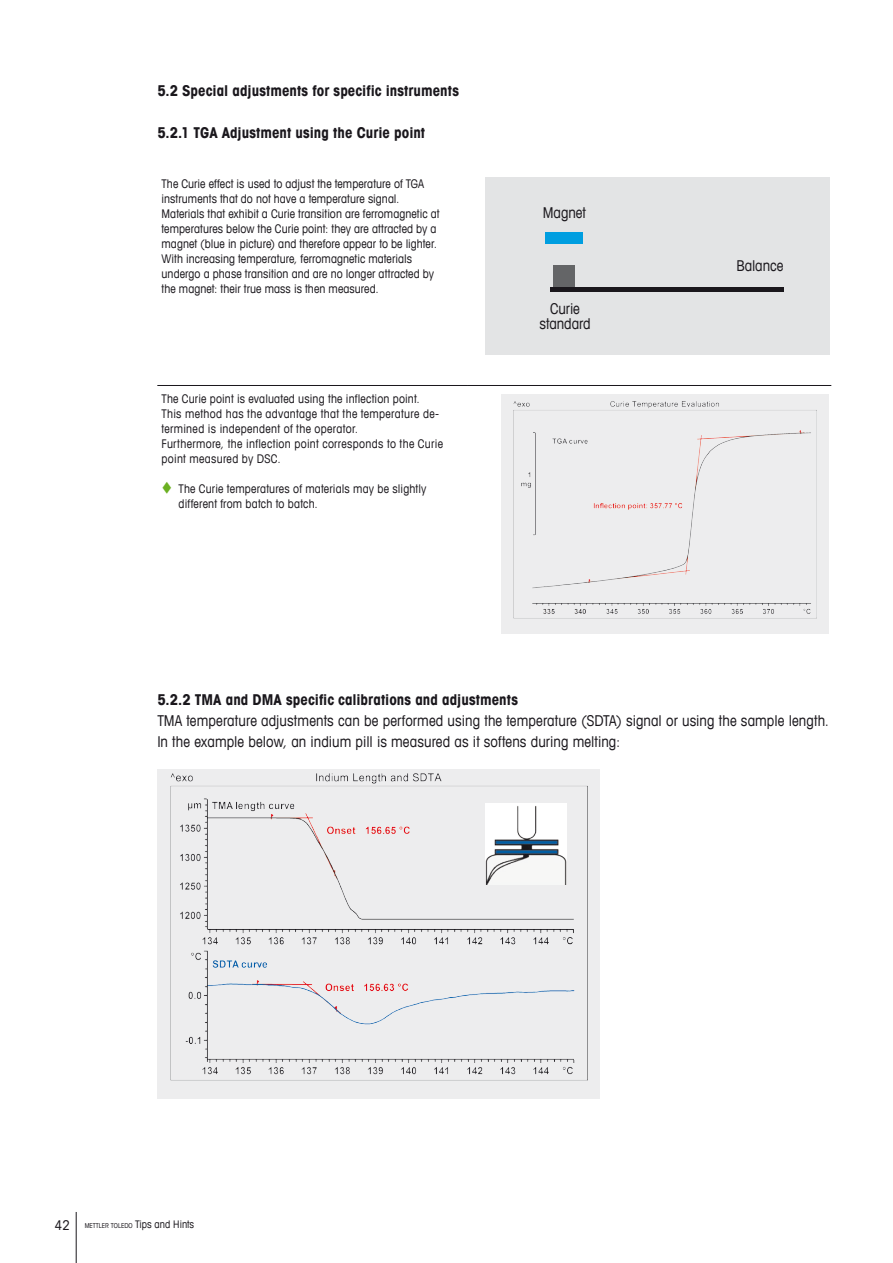
<style>
.page{position:relative;width:893px;height:1263px;background:#fff}
.page>*{position:absolute;margin:0;border:0;box-sizing:border-box;transform-origin:0 0}
.Runningtext_Book_10{font:condensed 15px/21px "Avant Garde Com";letter-spacing:.005em;color:#1a171c}
.Subtext_Bold_10_14{font:700 condensed 15px "Avant Garde Com";letter-spacing:.005em;color:#1a171c}
.Captions_Book_8_10{font:condensed 15px "Avant Garde Com";letter-spacing:-.005em;color:#1a171c}
.Captions_Book_8_10-2{font:condensed 12px/15px "Avant Garde Com";letter-spacing:.01em;color:#1a171c}
.Runningtext_Book_10-2{font:condensed 12px/15px "Avant Garde Com";letter-spacing:.015em;color:#1a171c}
.t1{font:condensed 6.75px "Avant Garde Com";color:#1a171c}
.s1{font-size:13.5px}
.s2{font-size:10.5px}
</style>
<div class="page">
<hr style="left:76px;top:1212px;width:1px;height:51px;background:#1a171c">
<hr style="left:468px;top:385px;width:363px;height:1px;background:#1a171c">
<hr style="left:157px;top:385px;width:311px;height:1px;background:#1a171c">
<div style="left:485px;top:177px;width:344px;height:178px;background:#e3e4e5"></div>
<div style="left:545px;top:232px;width:38px;height:11px;background:#009ee0"></div>
<div style="left:553px;top:265px;width:22px;height:22px;background:#646567"></div>
<hr style="left:550px;top:288px;width:233px;height:4px;background:#1a171c">
<div style="left:157px;top:769px;width:442px;height:330px;background:#ededee"></div>
<img style="left:171px;top:773px;width:416px;height:308px">
<img style="left:485px;top:804px;width:82px;height:81px">
<div style="left:501px;top:395px;width:328px;height:239px;background:#ededee"></div>
<img style="left:513px;top:401px;width:304px;height:218px">
<p class="Subtext_Bold_10_14" style="left:157px;top:81px;width:303px">5.2 Special adjustments for specific instruments</p>
<p class="Subtext_Bold_10_14" style="left:157px;top:123px;width:269px">5.2.1 TGA Adjustment using the Curie point</p>
<p class="Captions_Book_8_10-2" style="left:162px;top:176px;width:264px">The Curie effect is used to adjust the temperature of TGA instruments that do not have a temperature signal.</p>
<p class="Captions_Book_8_10-2" style="left:162px;top:206px;width:279px">Materials that exhibit a Curie transition are ferromagnetic at temperatures below the Curie point: they are attracted by a magnet (blue in picture) and therefore appear to be lighter.</p>
<p class="Captions_Book_8_10-2" style="left:162px;top:251px;width:274px">With increasing temperature, ferromagnetic materials undergo a phase transition and are no longer attracted by the magnet: their true mass is then measured.</p>
<p class="Captions_Book_8_10-2" style="left:162px;top:391px;width:260px">The Curie point is evaluated using the inflection point.</p>
<p class="Captions_Book_8_10-2" style="left:162px;top:406px;width:279px">This method has the advantage that the temperature de&shy;termined is independent of the operator.</p>
<p class="Captions_Book_8_10-2" style="left:162px;top:436px;width:283px">Furthermore, the inflection point corresponds to the Curie point measured by DSC.</p>
<p class="Runningtext_Book_10-2" style="left:179px;top:481px;width:250px">The Curie temperatures of materials may be slightly different from batch to batch.</p>
<p class="Captions_Book_8_10" style="left:543px;top:203px;width:44px">Magnet</p>
<p class="Captions_Book_8_10" style="left:550px;top:300px;width:31px">Curie</p>
<p class="Captions_Book_8_10" style="left:539px;top:315px;width:53px">standard</p>
<p class="Captions_Book_8_10" style="left:736px;top:256px;width:49px">Balance</p>
<p class="Subtext_Bold_10_14" style="left:157px;top:690px;width:362px">5.2.2 TMA and DMA specific calibrations and adjustments</p>
<p class="Runningtext_Book_10" style="left:157px;top:710px;width:673px">TMA temperature adjustments can be performed using the temperature (SDTA) signal or using the sample length.<br>In the example below, an indium pill is measured as it softens during melting:</p>
<p class="t1" style="left:55px;top:1221px;width:141px"><span class="s1">42</span> METTLER TOLEDO <span class="s2">Tips and Hints</span></p>
</div>
